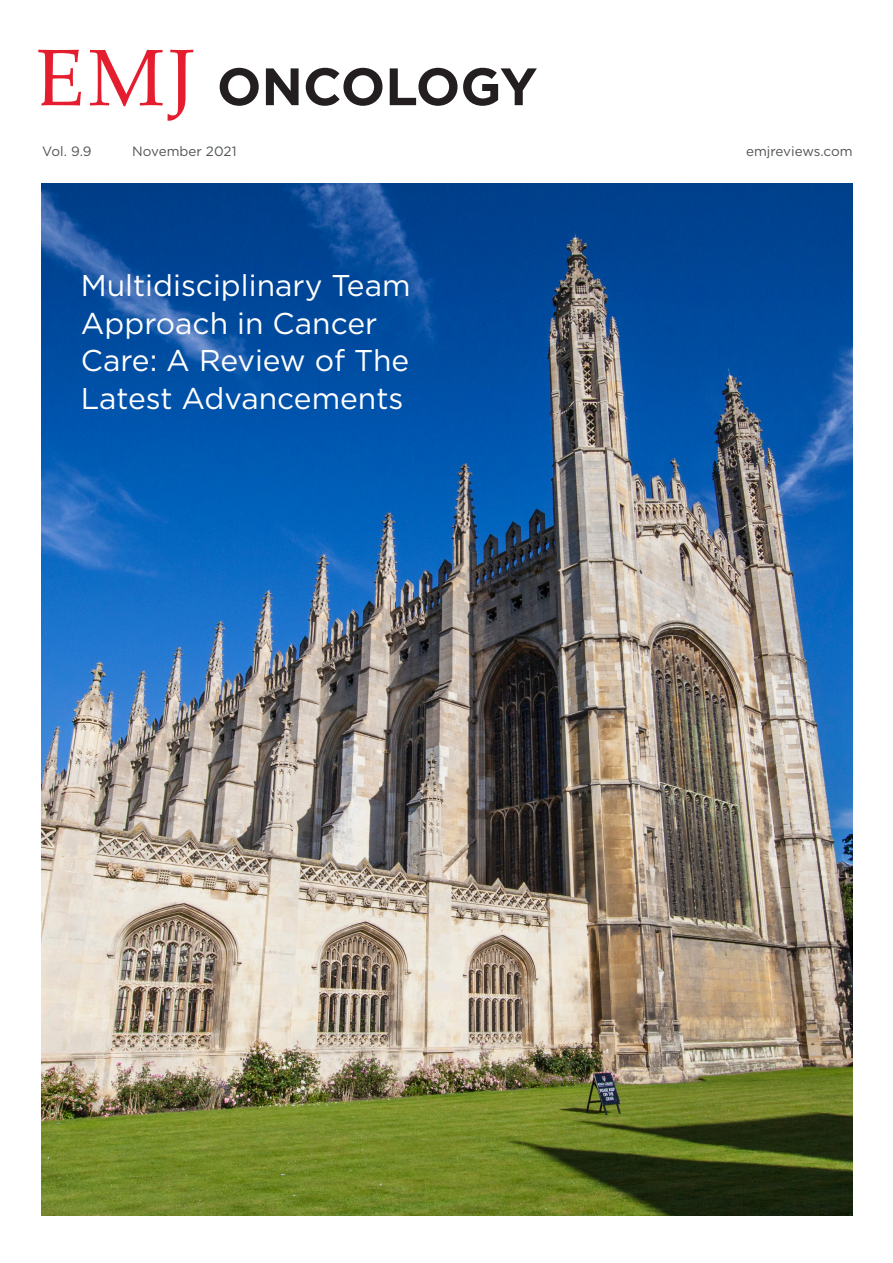
<style>
.page{position:relative;width:893px;height:1263px;background:#fff}
.page>*{position:absolute;margin:0;border:0;box-sizing:border-box;transform-origin:0 0}
.t1{font:700 52.5px "Gotham";color:#231f20}
.Symposium_Title{font:30px/37.5px "Gotham";color:#fff}
.t2{font:13.5px "Gotham";color:#505457}
</style>
<div class="page">
<img style="left:41px;top:184px;width:812px;height:1031px">
<svg style="left:38px;top:50px;width:155px;height:71px"></svg>
<p class="t1" style="left:217px;top:52px;width:322px">ONCOLOGY</p>
<p class="t2" style="left:42px;top:143px;width:51px">Vol. 9.9</p>
<p class="t2" style="left:132px;top:143px;width:106px">November 2021</p>
<p class="t2" style="left:746px;top:143px;width:108px">emjreviews.com</p>
<p class="Symposium_Title" style="left:81px;top:266px;width:331px">Multidisciplinary Team<br>Approach in Cancer<br>Care: A Review of The<br>Latest Advancements</p>
</div>
